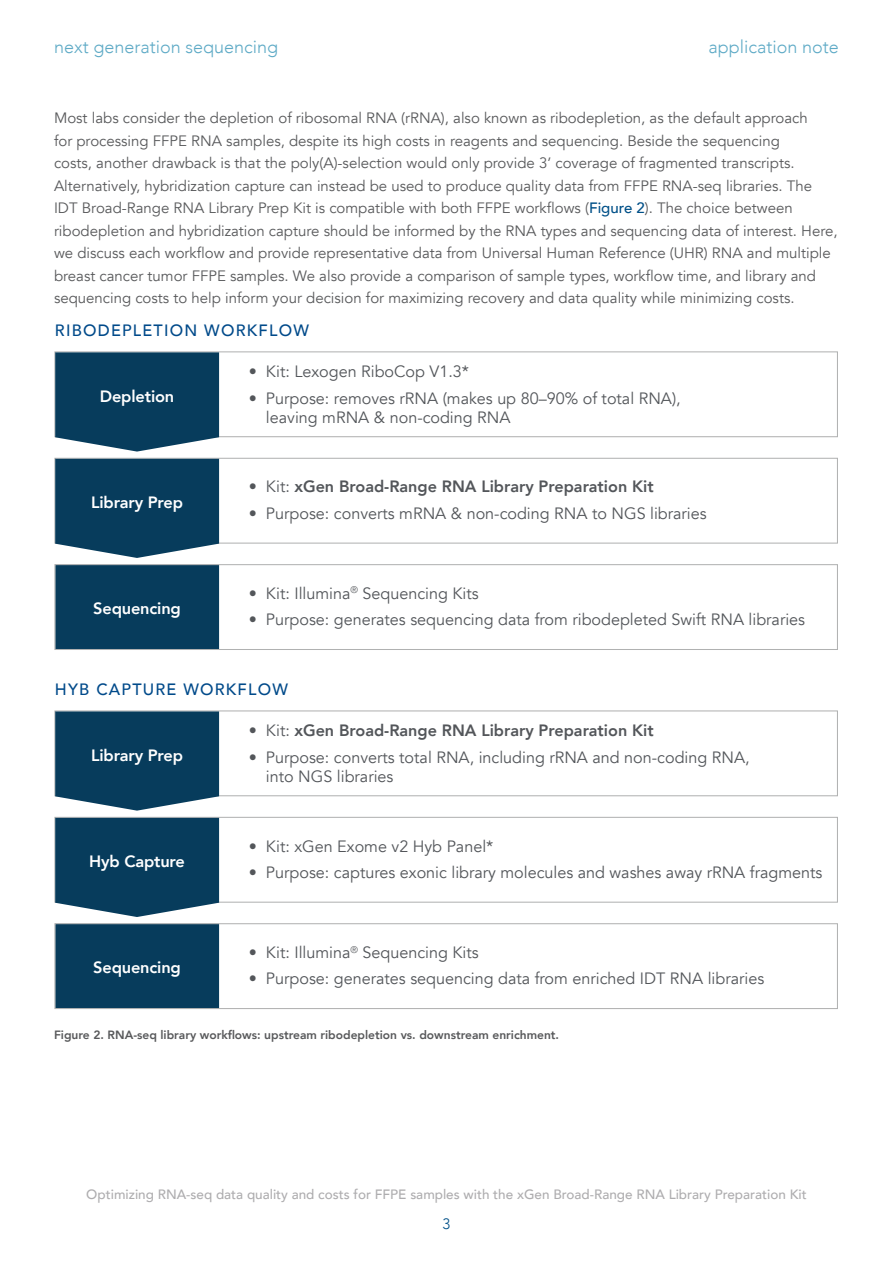
<style>
.page{position:relative;width:893px;height:1263px;background:#fff}
.page>*{position:absolute;margin:0;border:0;box-sizing:border-box;transform-origin:0 0}
.t1{font:300 18px "Avenir";color:#5eaac6}
.t2{font:16.35px/19.6px "Avenir";color:#53565a}
.t3{font:800 16.35px "Avenir";color:#53565a}
.t4{font:800 16.35px "Avenir";letter-spacing:-.01em;color:#fff}
.t5{font:500 16.35px "Avenir";letter-spacing:.075em;color:#004a8a}
.t6{font:15px/22.5px "Avenir";color:#58595b}
.t7{font:300 15px "Avenir";color:#005088}
.t8{font:500 13.5px "Avenir";color:#aeadaf}
.t9{font:800 12px "Avenir";color:#58595b}
.s1{font-weight:500;color:#005088}
.s2{font-weight:400}
</style>
<div class="page">
<div style="left:54px;top:351px;width:784px;height:86px;border:1px solid #b0b1b1"></div>
<svg style="left:55px;top:352px;width:164px;height:100px;background:#1b4c69"></svg>
<div style="left:54px;top:458px;width:784px;height:86px;border:1px solid #b0b1b1"></div>
<svg style="left:55px;top:459px;width:164px;height:99px;background:#1a4a68"></svg>
<div style="left:56px;top:566px;width:163px;height:82px;background:#073c5c"></div>
<div style="left:54px;top:564px;width:784px;height:86px;border:1px solid #b0b1b1"></div>
<div style="left:54px;top:710px;width:784px;height:86px;border:1px solid #b0b1b1"></div>
<svg style="left:55px;top:711px;width:164px;height:100px;background:#1b4c69"></svg>
<div style="left:54px;top:817px;width:784px;height:86px;border:1px solid #b0b1b1"></div>
<svg style="left:55px;top:818px;width:164px;height:99px;background:#194a68"></svg>
<div style="left:56px;top:925px;width:163px;height:82px;background:#073c5c"></div>
<div style="left:54px;top:923px;width:784px;height:86px;border:1px solid #b0b1b1"></div>
<p class="t1" style="left:54px;top:36px;width:226px">next generation sequencing</p>
<p class="t1" style="left:708px;top:36px;width:132px">application note</p>
<p class="t6" style="left:54px;top:107px;width:785px">Most labs consider the depletion of ribosomal RNA (rRNA), also known as ribodepletion, as the default approach<br>for processing FFPE RNA samples, despite its high costs in reagents and sequencing. Beside the sequencing<br>costs, another drawback is that the poly(A)-selection would only provide 3’ coverage of fragmented transcripts.<br>Alternatively, hybridization capture can instead be used to produce quality data from FFPE RNA-seq libraries. The IDT Broad-Range RNA Library Prep Kit is compatible with both FFPE workflows (<span class="s1">Figure 2</span>). The choice between ribodepletion and hybridization capture should be informed by the RNA types and sequencing data of interest. Here, we discuss each workflow and provide representative data from Universal Human Reference (UHR) RNA and multiple breast cancer tumor FFPE samples. We also provide a comparison of sample types, workflow time, and library and sequencing costs to help inform your decision for maximizing recovery and data quality while minimizing costs.</p>
<p class="t5" style="left:55px;top:316px;width:255px">RIBODEPLETION WORKFLOW</p>
<p class="t4" style="left:100px;top:383px;width:76px">Depletion</p>
<p class="t4" style="left:91px;top:489px;width:93px">Library Prep</p>
<p class="t4" style="left:93px;top:596px;width:89px">Sequencing</p>
<p class="t2" style="left:249px;top:362px;width:222px">• Kit: Lexogen RiboCop V1.3*</p>
<p class="t2" style="left:266px;top:388px;width:416px;text-indent:-17px">• Purpose: removes rRNA (makes up 80–90% of total RNA), leaving mRNA &amp; non-coding RNA</p>
<p class="t3" style="left:249px;top:474px;width:406px"><span class="s2">• Kit:</span> xGen Broad-Range RNA Library Preparation Kit</p>
<p class="t2" style="left:249px;top:504px;width:459px">• Purpose: converts mRNA &amp; non-coding RNA to NGS libraries</p>
<p class="t2" style="left:249px;top:584px;width:231px">• Kit: Illumina<sup>®</sup> Sequencing Kits</p>
<p class="t2" style="left:249px;top:610px;width:558px">• Purpose: generates sequencing data from ribodepleted Swift RNA libraries</p>
<p class="t5" style="left:55px;top:675px;width:235px">HYB CAPTURE WORKFLOW</p>
<p class="t4" style="left:91px;top:742px;width:93px">Library Prep</p>
<p class="t4" style="left:89px;top:848px;width:97px">Hyb Capture</p>
<p class="t4" style="left:93px;top:955px;width:89px">Sequencing</p>
<p class="t3" style="left:249px;top:718px;width:406px"><span class="s2">• Kit:</span> xGen Broad-Range RNA Library Preparation Kit</p>
<p class="t2" style="left:266px;top:748px;width:485px;text-indent:-17px">• Purpose: converts total RNA, including rRNA and non-coding RNA, into NGS libraries</p>
<p class="t2" style="left:249px;top:836px;width:246px">• Kit: xGen Exome v2 Hyb Panel*</p>
<p class="t2" style="left:249px;top:863px;width:575px">• Purpose: captures exonic library molecules and washes away rRNA fragments</p>
<p class="t2" style="left:249px;top:943px;width:231px">• Kit: Illumina<sup>®</sup> Sequencing Kits</p>
<p class="t2" style="left:249px;top:969px;width:517px">• Purpose: generates sequencing data from enriched IDT RNA libraries</p>
<p class="t9" style="left:54px;top:1025px;width:507px">Figure 2. RNA-seq library workflows: upstream ribodepletion vs. downstream enrichment.</p>
<p class="t8" style="left:86px;top:1182px;width:722px">Optimizing RNA-seq data quality and costs for FFPE samples with the xGen Broad-Range RNA Library Preparation Kit</p>
<p class="t7" style="left:443px;top:1214px;width:9px">3</p>
</div>
